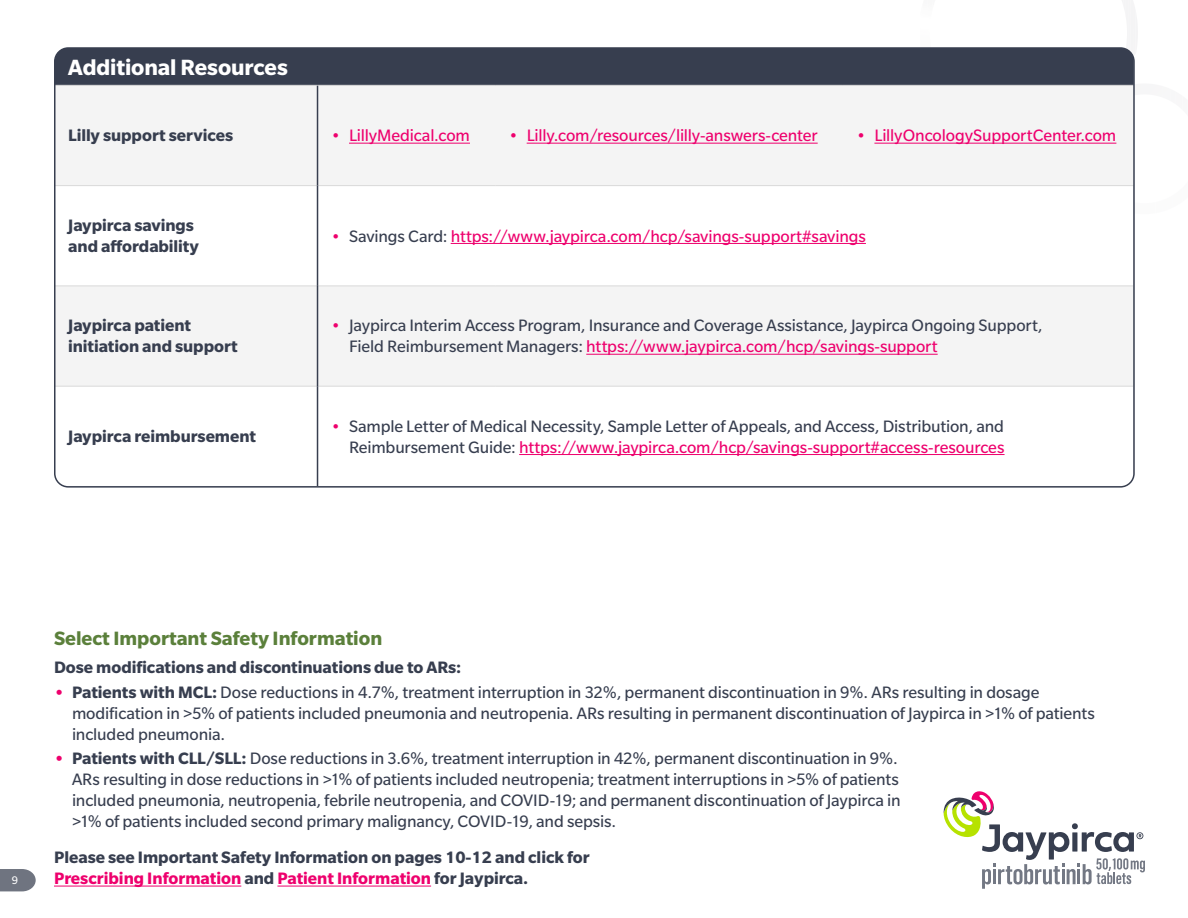
<style>
.page{position:relative;width:1188px;height:918px;background:#fff}
.page>*{position:absolute;margin:0;border:0;box-sizing:border-box;transform-origin:0 0}
.t1{font:700 24px "Slate Pro";letter-spacing:-.005em;color:#fff}
.t2{font:700 21px "Slate Pro";color:#5b803b}
.t3{font:18px/21px "Slate Pro";letter-spacing:-.01em;color:#373e4f}
.t4{font:700 18px/21px "Slate Pro";color:#373e4f}
.t5{font:18px "Slate Pro";letter-spacing:-.01em;color:#ee006d}
.t6{font:12px "Slate Pro";color:#fff}
.s1{color:#373e4f}
.s2{color:#ee006d}
.s3{font-weight:700;color:#ee006d}
.s4{font-weight:700}
</style>
<div class="page">
<svg style="left:0;top:869px;width:36px;height:22px"></svg>
<hr style="left:54px;top:886px;width:187px;height:1px;background:#ee006d">
<hr style="left:277px;top:886px;width:154px;height:1px;background:#ee006d">
<svg style="left:1122px;top:0;width:16px;height:48px"></svg>
<svg style="left:943px;top:791px;width:202px;height:98px"></svg>
<div style="left:55px;top:48px;width:1079px;height:37px;background:#373e4f"></div>
<div style="left:57px;top:86px;width:1075px;height:99px;background:#f4f4f4"></div>
<svg style="left:57px;top:186px;width:1075px;height:299px"></svg>
<hr style="left:1134px;top:48px;width:1px;height:37px;background:#b7b9c0">
<hr style="left:1134px;top:386px;width:1px;height:100px;background:#b7b9c0">
<hr style="left:55px;top:85px;width:263px;height:1px;background:#d9d9d9">
<hr style="left:318px;top:85px;width:177px;height:1px;background:#d9d9d9">
<hr style="left:495px;top:85px;width:348px;height:1px;background:#d9d9d9">
<hr style="left:843px;top:85px;width:291px;height:1px;background:#d9d9d9">
<hr style="left:55px;top:185px;width:262px;height:1px;background:#d9d9d9">
<hr style="left:318px;top:185px;width:177px;height:1px;background:#d9d9d9">
<hr style="left:495px;top:185px;width:348px;height:1px;background:#d9d9d9">
<hr style="left:843px;top:185px;width:291px;height:1px;background:#d9d9d9">
<hr style="left:55px;top:286px;width:262px;height:1px;background:#d9d9d9">
<hr style="left:318px;top:286px;width:177px;height:1px;background:#d9d9d9">
<hr style="left:495px;top:286px;width:348px;height:1px;background:#d9d9d9">
<hr style="left:843px;top:286px;width:291px;height:1px;background:#d9d9d9">
<hr style="left:55px;top:386px;width:262px;height:1px;background:#d9d9d9">
<hr style="left:318px;top:386px;width:177px;height:1px;background:#d9d9d9">
<hr style="left:495px;top:386px;width:348px;height:1px;background:#d9d9d9">
<hr style="left:843px;top:386px;width:291px;height:1px;background:#d9d9d9">
<hr style="left:55px;top:486px;width:263px;height:1px;background:#d9d9d9">
<hr style="left:843px;top:486px;width:291px;height:1px;background:#d9d9d9">
<hr style="left:317px;top:86px;width:1px;height:100px;background:#373e4f">
<hr style="left:317px;top:186px;width:1px;height:100px;background:#373e4f">
<hr style="left:317px;top:286px;width:1px;height:100px;background:#373e4f">
<hr style="left:317px;top:386px;width:1px;height:100px;background:#373e4f">
<hr style="left:349px;top:143px;width:121px;height:1px;background:#ee006d">
<hr style="left:527px;top:143px;width:291px;height:1px;background:#ee006d">
<hr style="left:874px;top:143px;width:242px;height:1px;background:#ee006d">
<hr style="left:451px;top:243px;width:415px;height:1px;background:#ee006d">
<hr style="left:586px;top:354px;width:352px;height:1px;background:#ee006d">
<hr style="left:519px;top:454px;width:486px;height:1px;background:#ee006d">
<h1 class="t1" style="left:68px;top:54px;width:221px">Additional Resources</h1>
<p class="t4" style="left:68px;top:125px;width:166px">Lilly support services</p>
<p class="t5" style="left:331px;top:126px;width:140px">• LillyMedical.com</p>
<p class="t5" style="left:509px;top:126px;width:310px">• Lilly.com/resources/lilly-answers-center</p>
<p class="t5" style="left:856px;top:126px;width:261px">• LillyOncologySupportCenter.com</p>
<p class="t4" style="left:68px;top:215px;width:132px">Jaypirca savings and affordability</p>
<p class="t5" style="left:331px;top:226px;width:536px">• <span class="s1">Savings Card:</span> https://www.jaypirca.com/hcp/savings-support#savings</p>
<p class="t4" style="left:68px;top:315px;width:171px">Jaypirca patient initiation and support</p>
<p class="t3" style="left:349px;top:315px;width:695px;text-indent:-18px"><span class="s2">•</span> Jaypirca Interim Access Program, Insurance and Coverage Assistance, Jaypirca Ongoing Support,<br>Field Reimbursement Managers: <span class="s2">https://www.jaypirca.com/hcp/savings-support</span></p>
<p class="t4" style="left:68px;top:426px;width:189px">Jaypirca reimbursement</p>
<p class="t3" style="left:331px;top:415px;width:675px;text-align:right"><span class="s2">•</span> Sample Letter of Medical Necessity, Sample Letter of Appeals, and Access, Distribution, and<br>Reimbursement Guide: <span class="s2">https://www.jaypirca.com/hcp/savings-support#access-resources</span></p>
<p class="t6" style="left:12px;top:874px;width:8px">9</p>
<p class="t2" style="left:54px;top:627px;width:330px">Select Important Safety Information</p>
<p class="t4" style="left:54px;top:657px;width:409px">Dose modifications and discontinuations due to ARs:</p>
<p class="t3" style="left:72px;top:681px;width:1024px;text-indent:-18px"><span class="s3">•</span> <span class="s4">Patients with MCL:</span> Dose reductions in 4.7%, treatment interruption in 32%, permanent discontinuation in 9%. ARs resulting in dosage modification in &gt;5% of patients included pneumonia and neutropenia. ARs resulting in permanent discontinuation of Jaypirca in &gt;1% of patients included pneumonia.</p>
<p class="t3" style="left:72px;top:748px;width:830px;text-indent:-18px"><span class="s3">•</span> <span class="s4">Patients with CLL/SLL:</span> Dose reductions in 3.6%, treatment interruption in 42%, permanent discontinuation in 9%.<br>ARs resulting in dose reductions in &gt;1% of patients included neutropenia; treatment interruptions in &gt;5% of patients included pneumonia, neutropenia, febrile neutropenia, and COVID-19; and permanent discontinuation of Jaypirca in &gt;1% of patients included second primary malignancy, COVID-19, and sepsis.</p>
<p class="t4" style="left:54px;top:847px;width:537px">Please see Important Safety Information on pages 10-12 and click for<br><span class="s2">Prescribing Information</span> and <span class="s2">Patient Information</span> for Jaypirca.</p>
</div>
